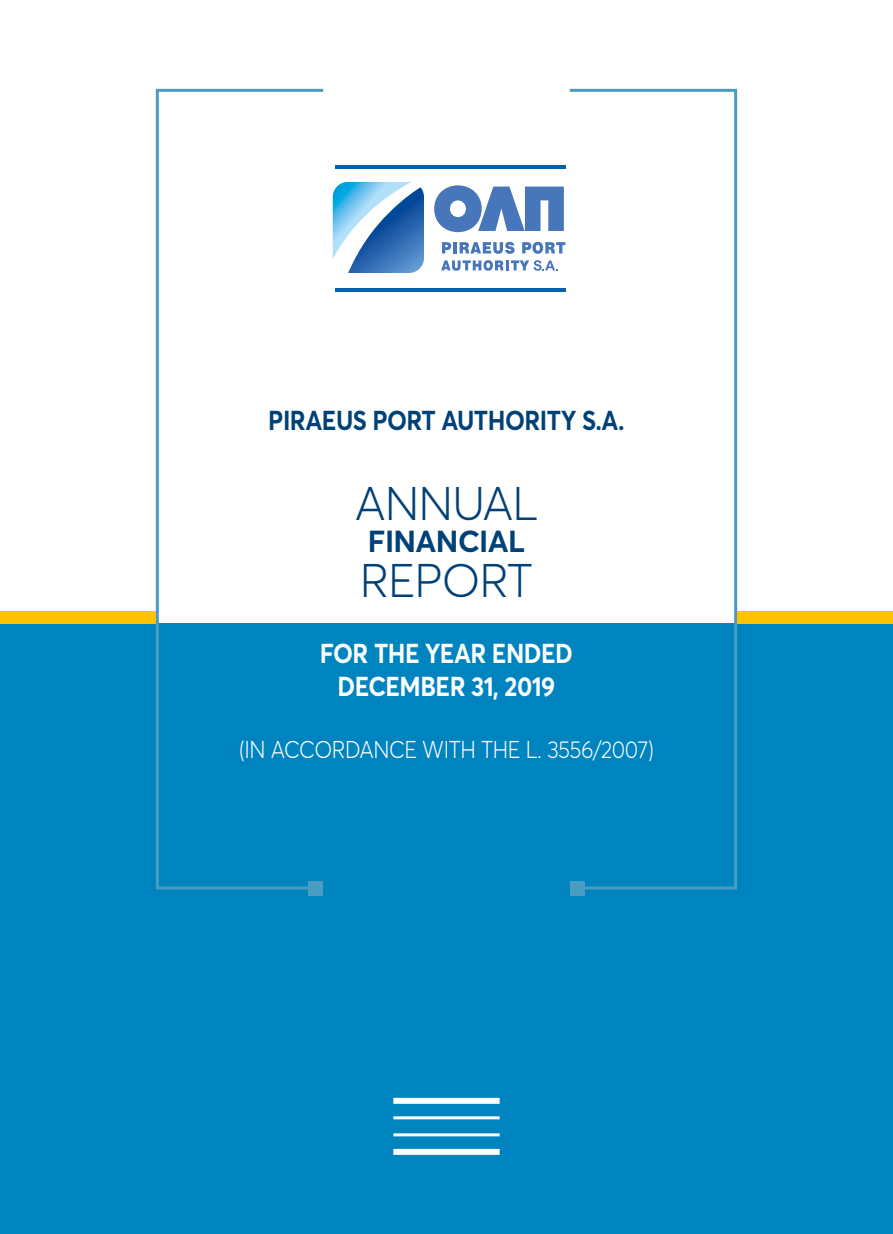
<style>
.page{position:relative;width:893px;height:1234px;background:#fff}
.page>*{position:absolute;margin:0;border:0;box-sizing:border-box;transform-origin:0 0}
.t1{font:300 46.5px "Averta";letter-spacing:-.02em;color:#004177}
.t2{font:700 30px "Averta";letter-spacing:-.02em;color:#004177}
.t3{font:700 27px/32.4px "Averta";letter-spacing:-.02em;color:#fff;text-align:center;scale:.9 1}
.t4{font:700 27px "Averta";letter-spacing:-.02em;color:#004177;scale:.9 1}
.t5{font:300 24px "Averta";letter-spacing:-.02em;color:#fff;scale:.9 1}
</style>
<div class="page">
<div style="left:0;top:623px;width:893px;height:610px;background:#0084bf"></div>
<div style="left:393px;top:1097px;width:107px;height:6px;background:#fff"></div>
<hr style="left:393px;top:1116px;width:107px;height:3px;background:#fff">
<hr style="left:393px;top:1133px;width:107px;height:3px;background:#fff">
<div style="left:393px;top:1148px;width:107px;height:6px;background:#fff"></div>
<svg style="left:442px;top:242px;width:73px;height:12px"></svg>
<svg style="left:522px;top:242px;width:43px;height:12px"></svg>
<svg style="left:441px;top:260px;width:117px;height:11px"></svg>
<svg style="left:434px;top:185px;width:130px;height:47px"></svg>
<hr style="left:336px;top:165px;width:230px;height:3px;background:#0061ad">
<hr style="left:336px;top:288px;width:230px;height:3px;background:#0061ad">
<svg style="left:332px;top:182px;width:92px;height:91px"></svg>
<div style="left:156px;top:89px;width:169px;height:800px;border:3px solid #4a9cc2"></div>
<div style="left:309px;top:881px;width:14px;height:14px;background:#4a9cc2"></div>
<div style="left:568px;top:89px;width:169px;height:800px;border:3px solid #4a9cc2"></div>
<div style="left:570px;top:881px;width:14px;height:14px;background:#4a9cc2"></div>
<div style="left:0;top:610px;width:156px;height:13px;background:#fdc300"></div>
<div style="left:737px;top:610px;width:156px;height:13px;background:#fdc300"></div>
<p class="t4" style="left:268px;top:403px;width:397px">PIRAEUS PORT AUTHORITY S.A.</p>
<h1 class="t1" style="left:355px;top:474px;width:185px">ANNUAL</h1>
<p class="t2" style="left:368px;top:522px;width:159px">FINANCIAL</p>
<h1 class="t1" style="left:360px;top:551px;width:175px">REPORT</h1>
<p class="t3" style="left:320px;top:637px;width:283px">FOR THE YEAR ENDED<br>DECEMBER 31, 2019</p>
<p class="t5" style="left:239px;top:734px;width:462px">(IN ACCORDANCE WITH THE L. 3556/2007)</p>
</div>
